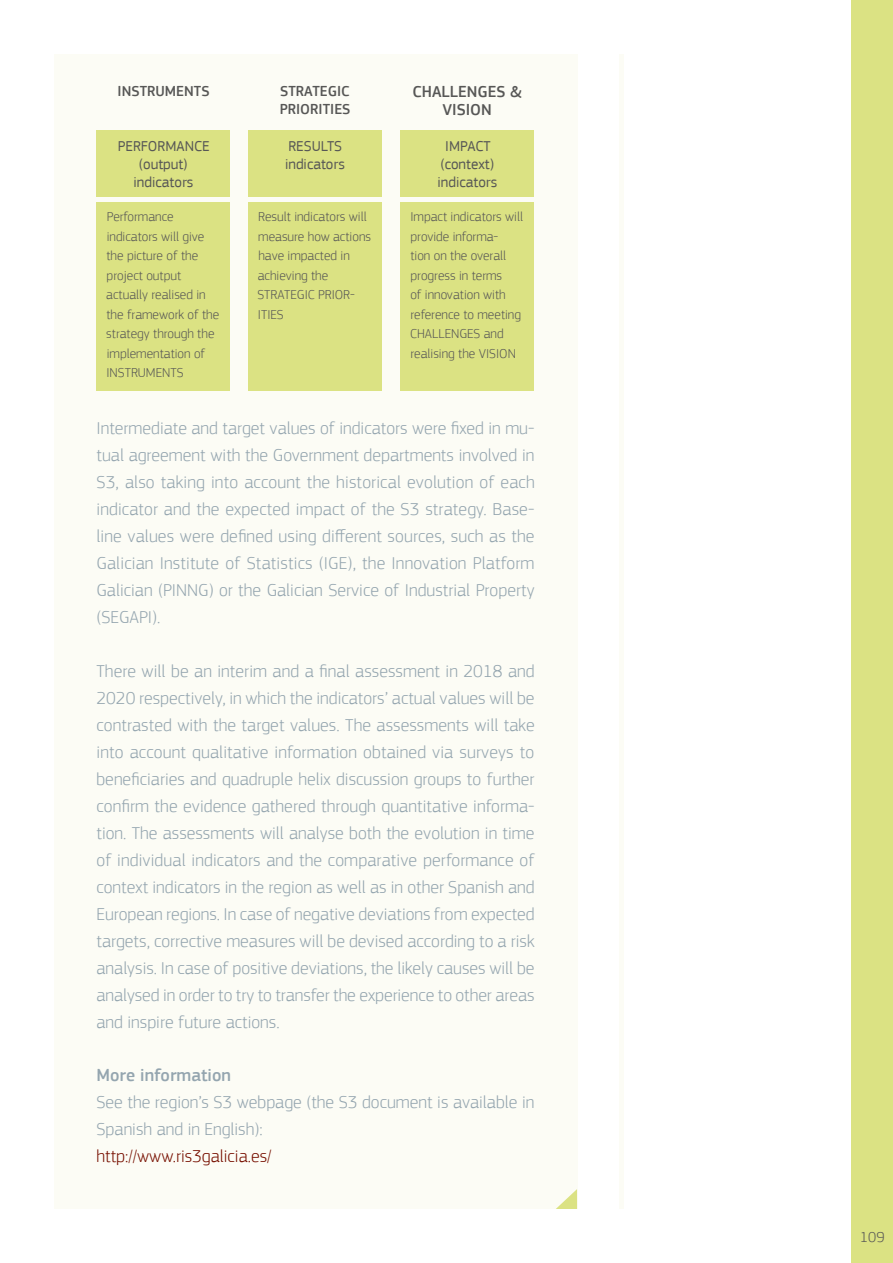
<style>
.page{position:relative;width:893px;height:1263px;background:#fff}
.page>*{position:absolute;margin:0;border:0;box-sizing:border-box;transform-origin:0 0}
.t1{font:300 18px/27px "EC Square Sans Pro";color:#94a5af;text-align:justify}
.t2{font:300 18px "EC Square Sans Pro";color:#770f00}
.t3{font:500 18px "EC Square Sans Pro";color:#94a5af}
.t4{font:500 16.5px/18px "EC Square Sans Pro";color:#575756;text-align:center}
.t5{font:15px/18px "EC Square Sans Pro";color:#575756;text-align:center}
.t6{font:500 15px/18px "EC Square Sans Pro";color:#575756}
.t7{font:300 15px "EC Square Sans Pro";color:#575756}
.t8{font:300 13.5px/19.5px "EC Square Sans Pro";color:#575756}
</style>
<div class="page">
<div style="left:852px;top:0;width:41px;height:1263px;background:#dbe283"></div>
<hr style="left:620px;top:54px;width:4px;height:1155px;background:#fcfcf5">
<div style="left:54px;top:54px;width:523px;height:1155px;background:#fcfcf5"></div>
<svg style="left:556px;top:1189px;width:21px;height:20px"></svg>
<div style="left:97px;top:130px;width:133px;height:67px;background:#dbe283"></div>
<div style="left:97px;top:202px;width:133px;height:189px;background:#dbe283"></div>
<div style="left:248px;top:202px;width:133px;height:189px;background:#dbe283"></div>
<div style="left:401px;top:202px;width:133px;height:189px;background:#dbe283"></div>
<div style="left:401px;top:130px;width:133px;height:67px;background:#dbe283"></div>
<div style="left:248px;top:130px;width:133px;height:67px;background:#dbe283"></div>
<p class="t6" style="left:118px;top:82px;width:94px">INSTRUMENTS</p>
<p class="t6" style="left:280px;top:82px;width:72px">STRATEGIC<br>PRIORITIES</p>
<p class="t4" style="left:413px;top:83px;width:111px">CHALLENGES &amp;<br>VISION</p>
<p class="t5" style="left:118px;top:137px;width:94px">PERFORMANCE (output) indicators</p>
<p class="t8" style="left:106px;top:207px;width:114px">Performance indicators will give the picture of the project output actually realised in the framework of the strategy through the implementation of<br>INSTRUMENTS</p>
<p class="t8" style="left:257px;top:207px;width:115px">Result indicators will measure how actions have impacted in achieving the<br>STRATEGIC PRIOR-<br>ITIES</p>
<p class="t8" style="left:410px;top:207px;width:114px">Impact indicators will provide informa-<br>tion on the overall progress in terms<br>of innovation with reference to meeting<br>CHALLENGES and realising the VISION</p>
<p class="t5" style="left:438px;top:137px;width:61px">IMPACT (context) indicators</p>
<p class="t5" style="left:285px;top:137px;width:61px;text-align:left">RESULTS indicators</p>
<p class="t1" style="left:97px;top:415px;width:440px">Intermediate and target values of indicators were fixed in mu&shy;tual agreement with the Government departments involved in S3, also taking into account the historical evolution of each indicator and the expected impact of the S3 strategy. Base&shy;line values were defined using different sources, such as the Galician Institute of Statistics (IGE), the Innovation Platform Galician (PINNG) or the Galician Service of Industrial Property (SEGAPI).</p>
<p class="t1" style="left:97px;top:658px;width:440px">There will be an interim and a final assessment in 2018 and 2020 respectively, in which the indicators’ actual values will be contrasted with the target values. The assessments will take into account qualitative information obtained via surveys to beneficiaries and quadruple helix discussion groups to further confirm the evidence gathered through quantitative informa&shy;tion. The assessments will analyse both the evolution in time of individual indicators and the comparative performance of context indicators in the region as well as in other Spanish and European regions. In case of negative deviations from expected targets, corrective measures will be devised according to a risk analysis. In case of positive deviations, the likely causes will be analysed in order to try to transfer the experience to other areas and inspire future actions.</p>
<p class="t3" style="left:97px;top:1065px;width:136px">More information</p>
<p class="t1" style="left:97px;top:1089px;width:439px">See the region’s S3 webpage (the S3 document is available in<br>Spanish and in English):</p>
<p class="t2" style="left:97px;top:1146px;width:176px">http://www.ris3galicia.es/</p>
<p class="t7" style="left:860px;top:1228px;width:26px">109</p>
</div>
